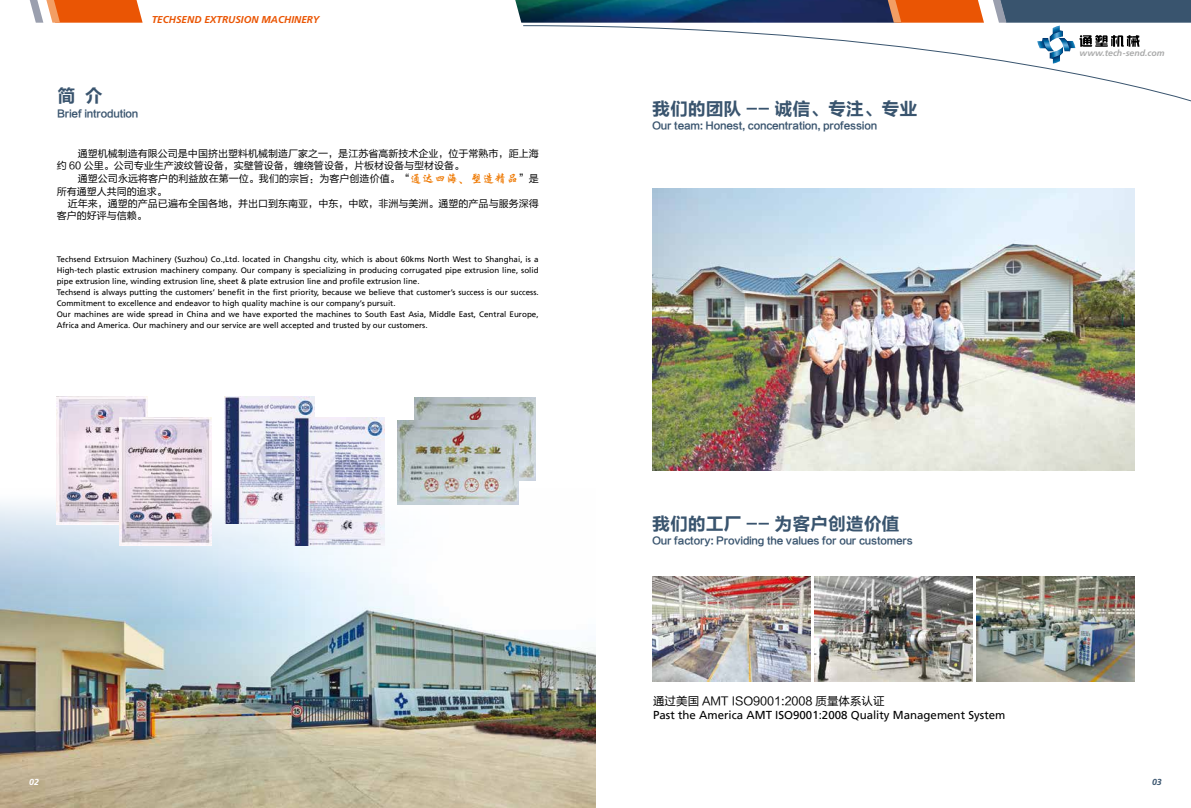
<style>
.page{position:relative;width:1191px;height:808px;background:#fff}
.page>*{position:absolute;margin:0;border:0;box-sizing:border-box;transform-origin:0 0}
.t1{font:18px "FZLTCHK ZJRB GBK1 0";letter-spacing:-.01em;color:#39546e}
.t2{font:11.5px "Frutiger LT";color:#000}
.t3{font:11.5px "FZLTHK ZJRB GBK1 0";color:#000}
.t4{font:10px/12px "FZLTHK ZJRB GBK1 0";color:#000}
.t5{font:10px "FZLTCHK ZJRB GBK1 0";letter-spacing:-.02em;color:#39546e}
.t6{font:italic 700 10px "Frutiger";color:#ea5504}
.t7{font:italic 700 8.7px "Frutiger";color:#aaabab}
.t8{font:italic 700 8.7px "Frutiger";color:#39546e}
.t9{font:italic 700 8.7px "Frutiger";color:#fff}
.t10{font:8px/11px "Frutiger LT";color:#000}
.s1{font-family:"C Xing Kai GB";font-weight:700;font-size:12px;color:#ee7800}
</style>
<div class="page">
<svg style="left:29px;top:0;width:114px;height:23px;background:#e8783c"></svg>
<svg style="left:523px;top:25px;width:668px;height:77px"></svg>
<svg style="left:990px;top:0;width:201px;height:64px"></svg>
<img style="left:515px;top:0;width:370px;height:23px">
<svg style="left:885px;top:0;width:99px;height:23px;background:#df5f1a"></svg>
<img style="left:0;top:489px;width:595px;height:319px">
<img style="left:814px;top:576px;width:158px;height:105px">
<img style="left:976px;top:576px;width:158px;height:105px">
<img style="left:652px;top:576px;width:158px;height:106px">
<img style="left:224px;top:397px;width:90px;height:127px">
<img style="left:57px;top:397px;width:91px;height:127px">
<img style="left:120px;top:418px;width:92px;height:127px">
<img style="left:414px;top:397px;width:122px;height:84px">
<img style="left:397px;top:420px;width:121px;height:84px">
<img style="left:295px;top:418px;width:90px;height:127px">
<img style="left:652px;top:188px;width:482px;height:282px">
<p class="t6" style="left:152px;top:14px;width:169px">TECHSEND EXTRUSION MACHINERY</p>
<h1 class="t1" style="left:57px;top:86px;width:47px">简 介</h1>
<p class="t5" style="left:57px;top:108px;width:83px">Brief introdution</p>
<h1 class="t1" style="left:652px;top:99px;width:267px">我们的团队 -- 诚信、专注、专业</h1>
<p class="t5" style="left:652px;top:120px;width:227px">Our team: Honest, concentration, profession</p>
<p class="t4" style="left:57px;top:148px;width:483px;text-indent:21px">通塑机械制造有限公司是中国挤出塑料机械制造厂家之一，是江苏省高新技术企业，位于常熟市，距上海约 60 公里。公司专业生产波纹管设备，实壁管设备，缠绕管设备，片板材设备与型材设备。</p>
<p class="t4" style="left:57px;top:172px;width:483px;line-height:13.4px;text-indent:21px">通塑公司永远将客户的利益放在第一位。我们的宗旨：为客户创造价值。“<span class="s1">通达四海、塑造精品</span>”是所有通塑人共同的追求。</p>
<p class="t4" style="left:57px;top:198px;width:483px;text-indent:11px">近年来，通塑的产品已遍布全国各地，并出口到东南亚，中东，中欧，非洲与美洲。通塑的产品与服务深得客户的好评与信赖。</p>
<p class="t10" style="left:57px;top:254px;width:483px">Techsend Extrsuion Machinery (Suzhou) Co.,Ltd. located in Changshu city, which is about 60kms North West to Shanghai, is a High-tech plastic extrusion machinery company. Our company is specializing in producing corrugated pipe extrusion line, solid pipe extrusion line, winding extrusion line, sheet &amp; plate extrusion line and profile extrusion line.<br>Techsend is always putting the customers’ benefit in the first priority, because we believe that customer’s success is our success.<br>Commitment to excellence and endeavor to high quality machine is our company’s pursuit.<br>Our machines are wide spread in China and we have exported the machines to South East Asia, Middle East, Central Europe, Africa and America. Our machinery and our service are well accepted and trusted by our customers.</p>
<p class="t9" style="left:29px;top:777px;width:11px">02</p>
<h1 class="t1" style="left:652px;top:513px;width:249px">我们的工厂 -- 为客户创造价值</h1>
<p class="t5" style="left:652px;top:535px;width:262px">Our factory: Providing the values for our customers</p>
<h2 class="t3" style="left:653px;top:695px;width:233px">通过美国 AMT ISO9001:2008 质量体系认证</h2>
<h2 class="t2" style="left:653px;top:708px;width:354px">Past the America AMT ISO9001:2008 Quality Management System</h2>
<p class="t7" style="left:1079px;top:48px;width:87px">www.tech-send.com</p>
<p class="t8" style="left:1152px;top:777px;width:11px">03</p>
</div>
